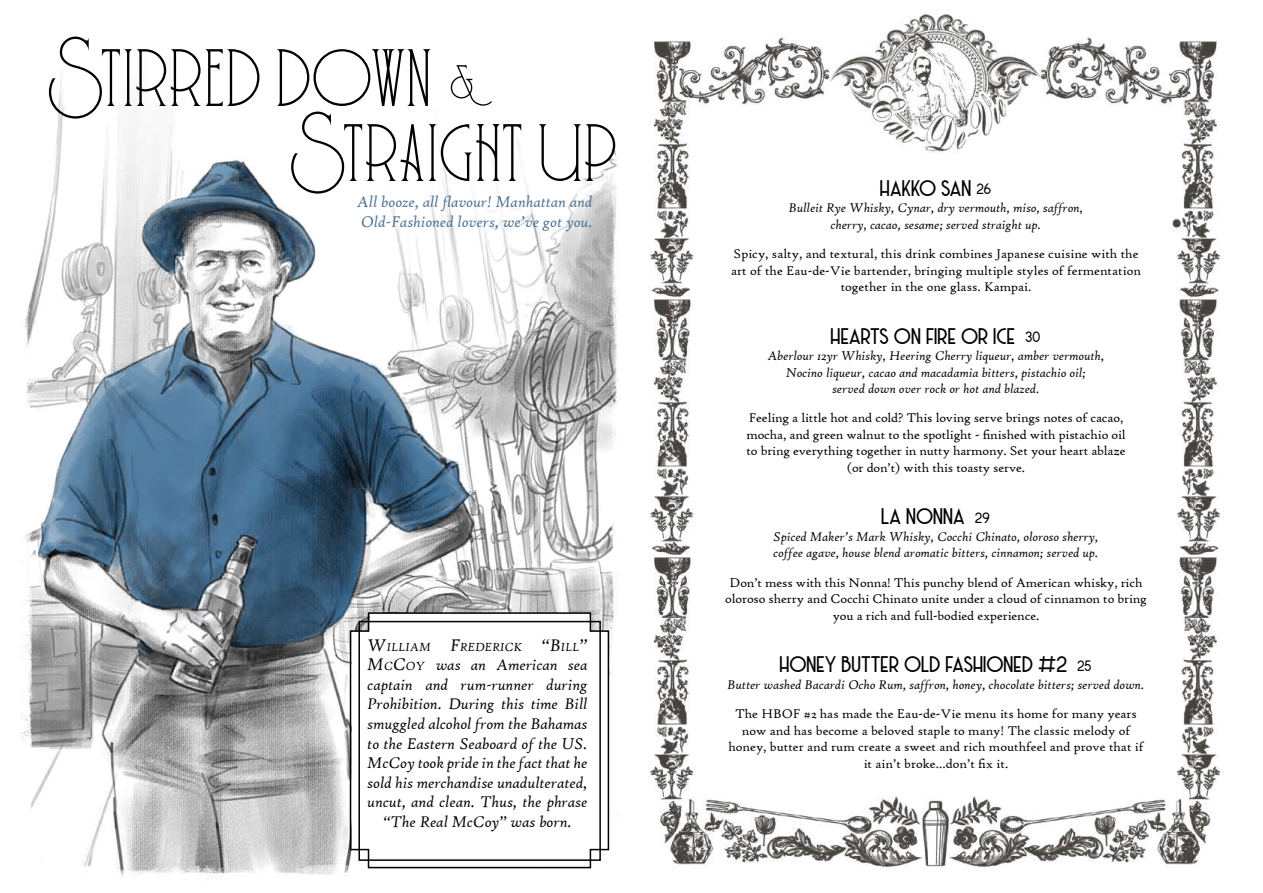
<style>
.page{position:relative;width:1263px;height:893px;background:#fff}
.page>*{position:absolute;margin:0;border:0;box-sizing:border-box;transform-origin:0 0}
.t1{font:105px/75px "Jhoonyrichmond";color:#000101}
.t2{font:22.5px "Haarlem Deco";color:#000}
.t3{font:italic 16.5px/19.5px "High Tower Text";color:#000101;text-align:center}
.t4{font:italic 16.5px/19.8px "High Tower Text";color:#4a7093}
.t5{font:13.5px/16.5px "High Tower Text";letter-spacing:-.01em;color:#000;text-align:center}
.t6{font:italic 13.5px/16.5px "High Tower Text";color:#000;text-align:center}
.t7{font:italic 12.6px "High Tower Text";color:#000101}
.s1{font-size:61.5px}
.s2{font-size:18px}
.s3{font-size:12.6px}
.s4{font-size:15px}
</style>
<div class="page">
<img style="left:21px;top:73px;width:593px;height:804px">
<img style="left:614px;top:10px;width:607px;height:859px">
<div style="left:732px;top:171px;width:381px;height:468px;background:#fff"></div>
<svg style="left:349px;top:612px;width:261px;height:257px"></svg>
<h1 class="t1" style="left:291px;top:45px;width:330px;text-indent:-242px">Stirreddown <span class="s1">&amp;<br></span>Straight up</h1>
<p class="t4" style="left:357px;top:192px;width:237px">All booze, all flavour! Manhattan and<br>Old-Fashioned lovers, we’ve got you.</p>
<p class="t7" style="left:368px;top:640px;width:222px"><span class="s2">W</span>ILLIAM <span class="s2">F</span>REDERICK <span class="s2">“B</span> ILL<span class="s2">”</span></p>
<p class="t3" style="left:368px;top:655px;width:222px"><span class="s2">M</span><span class="s3">C</span><span class="s2">C</span><span class="s3">OY</span> was an American sea captain and rum-runner during<br>Prohibition. During this time Bill smuggled alcohol from the Bahamas to the Eastern Seaboard of the US.<br>McCoy took pride in the fact that he sold his merchandise unadulterated, uncut, and clean. Thus, the phrase “The Real McCoy” was born.</p>
<h2 class="t2" style="left:880px;top:176px;width:113px">HAKKO SAN <span class="s4">26</span></h2>
<p class="t6" style="left:789px;top:200px;width:296px">Bulleit Rye Whisky, Cynar, dry vermouth, miso, saffron, cherry, cacao, sesame; served straight up.</p>
<p class="t5" style="left:731px;top:246px;width:411px">Spicy, salty, and textural, this drink combines Japanese cuisine with the art of the Eau-de-Vie bartender, bringing multiple styles of fermentation together in the one glass. Kampai.</p>
<h2 class="t2" style="left:831px;top:323px;width:211px">HEARTS ON FIRE OR ICE <span class="s4">30</span></h2>
<p class="t6" style="left:768px;top:348px;width:338px">Aberlour 12yr Whisky, Heering Cherry liqueur, amber vermouth,<br>Nocino liqueur, cacao and macadamia bitters, pistachio oil;<br>served down over rock or hot and blazed.</p>
<p class="t5" style="left:746px;top:410px;width:381px">Feeling a little hot and cold? This loving serve brings notes of cacao, mocha, and green walnut to the spotlight - finished with pistachio oil to bring everything together in nutty harmony. Set your heart ablaze (or don’t) with this toasty serve.</p>
<h2 class="t2" style="left:882px;top:504px;width:110px">LA NONNA <span class="s4">29</span></h2>
<p class="t6" style="left:773px;top:528px;width:326px;text-align:left">Spiced Maker’s Mark Whisky, Cocchi Chinato, oloroso sherry, coffee agave, house blend aromatic bitters, cinnamon; served up.</p>
<p class="t5" style="left:725px;top:574px;width:423px">Don’t mess with this Nonna! This punchy blend of American whisky, rich oloroso sherry and Cocchi Chinato unite under a cloud of cinnamon to bring you a rich and full-bodied experience.</p>
<h2 class="t2" style="left:780px;top:652px;width:314px">HONEY BUTTER OLD FASHIONED #2 <span class="s4">25</span></h2>
<p class="t6" style="left:727px;top:676px;width:419px">Butter washed Bacardi Ocho Rum, saffron, honey, chocolate bitters; served down.</p>
<p class="t5" style="left:728px;top:705px;width:417px">The HBOF #2 has made the Eau-de-Vie menu its home for many years now and has become a beloved staple to many! The classic melody of honey, butter and rum create a sweet and rich mouthfeel and prove that if it ain’t broke...don’t fix it.</p>
</div>
